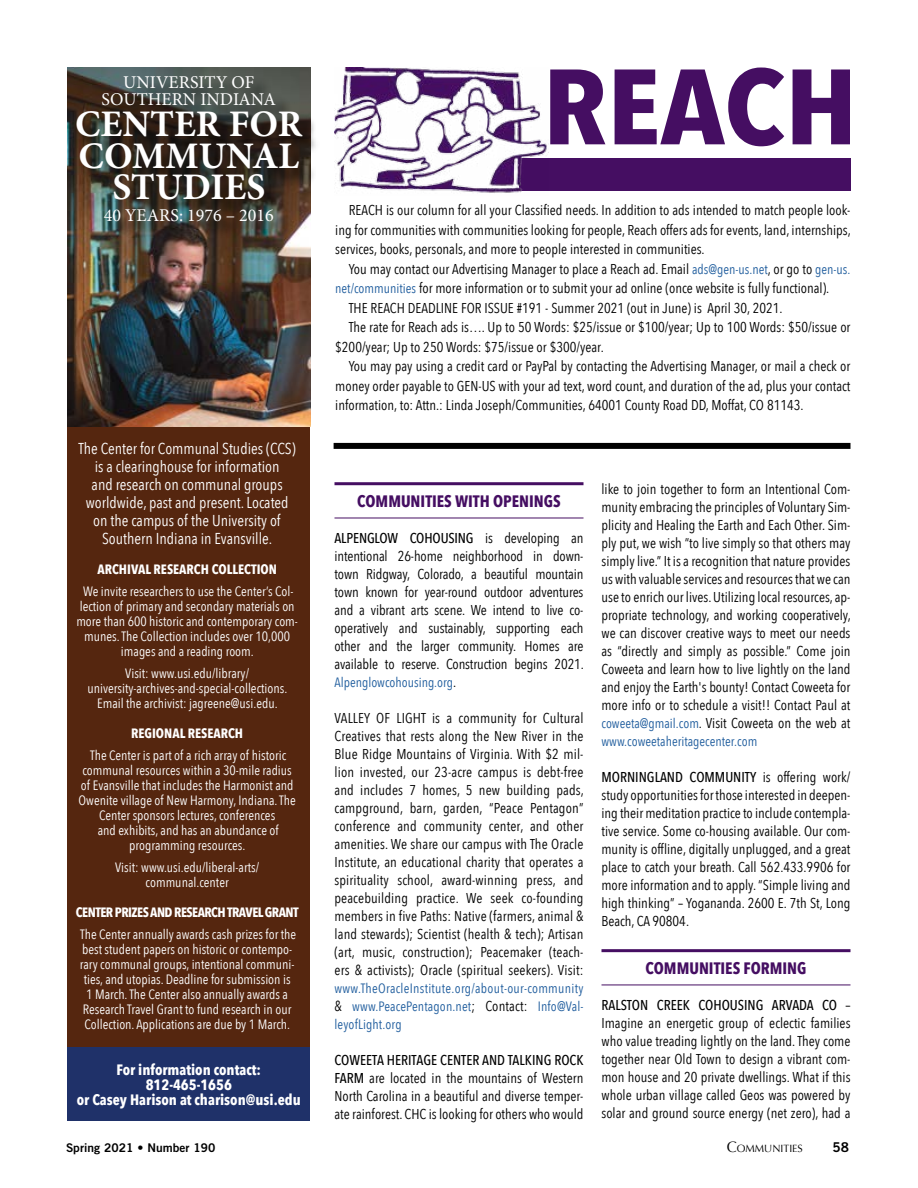
<style>
.page{position:relative;width:918px;height:1188px;background:#fff}
.page>*{position:absolute;margin:0;border:0;box-sizing:border-box;transform-origin:0 0}
.t1{font:700 37.5px/31.5px "Minion Pro";color:#fff;text-align:center}
.t2{font:18px/16.5px "Minion Pro";color:#fff;text-align:center}
.Reach_subject{font:700 16.5px "Avenir Next Condensed";color:#450e62}
.t3{font:15.75px/18px "Avenir Next Condensed";color:#fff;text-align:center}
.t4{font:700 15px/15px "Avenir Next Condensed";color:#fff;text-align:center}
.t5{font:14.25px/18px "Avenir Next Condensed";color:#000;text-align:justify}
.t6{font:13.5px/15px "Avenir Next Condensed";color:#fff;text-align:center}
.t7{font:13.5px/18px "Avenir Next Condensed";color:#215e9e;text-align:justify}
.t8{font:700 13.5px "Avenir Next Condensed";color:#fff}
.t9{font:700 13.5px "Avenir Next Condensed";letter-spacing:-.04em;color:#fff}
.t10{font:13.5px "Trade Gothic Bold Two";color:#000}
.t11{font:12px "Trade Gothic Bold Two";color:#000}
.t12{font:10.5px "Optima";color:#000}
.s1{font-size:13.5px;color:#215e9e}
.s2{font-weight:500}
.s3{font-size:14.25px;color:#000}
.s4{font-size:15px}
</style>
<div class="page">
<div style="left:519px;top:158px;width:331px;height:33px;background:#450e62"></div>
<img style="left:334px;top:68px;width:215px;height:125px">
<svg style="left:550px;top:68px;width:300px;height:78px"></svg>
<div style="left:334px;top:443px;width:516px;height:6px;background:#000"></div>
<hr style="left:334px;top:482px;width:250px;height:3px;background:#450e62">
<hr style="left:334px;top:518px;width:250px;height:1px;background:#450e62">
<hr style="left:602px;top:949px;width:248px;height:3px;background:#450e62">
<hr style="left:602px;top:985px;width:248px;height:1px;background:#450e62">
<div style="left:67px;top:1047px;width:243px;height:73px;background:#1f3169"></div>
<div style="left:67px;top:414px;width:243px;height:633px;background:#55260f"></div>
<img style="left:67px;top:68px;width:243px;height:358px">
<div style="left:79px;top:78px;width:241px;height:161px;background:#000;opacity:.75"></div>
<p class="t2" style="left:102px;top:74px;width:176px">UNIVERSITY OF<br>SOUTHERN INDIANA</p>
<p class="t1" style="left:75px;top:108px;width:229px">CENTER FOR<br>COMMUNAL<br>STUDIES</p>
<p class="t2" style="left:104px;top:207px;width:171px">40 YEARS: 1976 – 2016</p>
<p class="t3" style="left:79px;top:438px;width:219px">The Center for Communal Studies (CCS) is a clearinghouse for information<br>and research on communal groups worldwide, past and present. Located on the campus of the University of Southern Indiana in Evansville.</p>
<p class="t8" style="left:97px;top:561px;width:181px">ARCHIVAL RESEARCH COLLECTION</p>
<p class="t6" style="left:76px;top:583px;width:223px">We invite researchers to use the Center’s Col&shy;lection of primary and secondary materials on more than 600 historic and contemporary com&shy;munes. The Collection includes over 10,000 images and a reading room.</p>
<p class="t6" style="left:87px;top:665px;width:202px">Visit: www.usi.edu/library/ university-archives-and-special-collections.<br>Email the archivist: jagreene@usi.edu.</p>
<p class="t8" style="left:131px;top:725px;width:113px">REGIONAL RESEARCH</p>
<p class="t6" style="left:79px;top:747px;width:219px">The Center is part of a rich array of historic communal resources within a 30-mile radius of Evansville that includes the Harmonist and Owenite village of New Harmony, Indiana. The Center sponsors lectures, conferences<br>and exhibits, and has an abundance of programming resources.</p>
<p class="t6" style="left:115px;top:859px;width:145px">Visit: www.usi.edu/liberal-arts/ communal.center</p>
<p class="t9" style="left:76px;top:904px;width:224px">CENTER PRIZES AND RESEARCH TRAVEL GRANT</p>
<p class="t6" style="left:80px;top:926px;width:218px">The Center annually awards cash prizes for the best student papers on historic or contempo&shy;rary communal groups, intentional communi&shy;ties, and utopias. Deadline for submission is 1 March. The Center also annually awards a Research Travel Grant to fund research in our Collection. Applications are due by 1 March.</p>
<p class="t4" style="left:77px;top:1062px;width:225px">For information contact:<br>812-465-1656<br>or Casey Harison at charison@usi.edu</p>
<p class="t5" style="left:335px;top:200px;width:517px;line-height:19.5px;text-indent:14px">REACH is our column for all your Classified needs. In addition to ads intended to match people look&shy;ing for communities with communities looking for people, Reach offers ads for events, land, internships, services, books, personals, and more to people interested in communities.</p>
<p class="t5" style="left:335px;top:258px;width:517px;line-height:19.5px;text-indent:14px">You may contact our Advertising Manager to place a Reach ad. Email <span class="s1">ads@gen-us.net</span>, or go to <span class="s1">gen-us. net/communities</span> for more information or to submit your ad online (once website is fully functional).</p>
<p class="t5" style="left:349px;top:298px;width:435px">THE REACH DEADLINE FOR ISSUE #191 - Summer 2021 (out in June) is April 30, 2021.</p>
<p class="t5" style="left:335px;top:317px;width:517px;line-height:19.5px;text-indent:14px">The rate for Reach ads is…. Up to 50 Words: $25/issue or $100/year; Up to 100 Words: $50/issue or $200/year; Up to 250 Words: $75/issue or $300/year.</p>
<p class="t5" style="left:335px;top:356px;width:517px;line-height:19.5px;text-indent:14px">You may pay using a credit card or PayPal by contacting the Advertising Manager, or mail a check or money order payable to GEN-US with your ad text, word count, and duration of the ad, plus your contact information, to: Attn.: Linda Joseph/Communities, 64001 County Road DD, Moffat, CO 81143.</p>
<p class="Reach_subject" style="left:357px;top:491px;width:205px">COMMUNITIES WITH OPENINGS</p>
<p class="t5" style="left:334px;top:528px;width:251px"><span class="s2">ALPENGLOW COHOUSING</span> is developing an intentional 26-home neighborhood in down&shy;town Ridgway, Colorado, a beautiful mountain town known for year-round outdoor adventures and a vibrant arts scene. We intend to live co&shy;operatively and sustainably, supporting each other and the larger community. Homes are available to reserve. Construction begins 2021.</p>
<p class="t7" style="left:334px;top:672px;width:123px">Alpenglowcohousing.org<span class="s3">.</span></p>
<p class="t5" style="left:334px;top:708px;width:251px">VALLEY OF LIGHT is a community for Cultural Creatives that rests along the New River in the Blue Ridge Mountains of Virginia. With $2 mil&shy;lion invested, our 23-acre campus is debt-free and includes 7 homes, 5 new building pads, campground, barn, garden, “Peace Pentagon” conference and community center, and other amenities. We share our campus with The Oracle Institute, an educational charity that operates a spirituality school, award-winning press, and peacebuilding practice. We seek co-founding members in five Paths: Native (farmers, animal &amp; land stewards); Scientist (health &amp; tech); Artisan (art, music, construction); Peacemaker (teach&shy;ers &amp; activists); Oracle (spiritual seekers). Visit:</p>
<p class="t7" style="left:334px;top:978px;width:250px">www.TheOracleInstitute.org/about-our-community <span class="s3">&amp;</span> www.PeacePentagon.net<span class="s3">; Contact:</span> Info@Val&shy;leyofLight.org</p>
<p class="t5" style="left:334px;top:1050px;width:251px"><span class="s2">COWEETA HERITAGE CENTER AND TALKING ROCK FARM</span> are located in the mountains of Western North Carolina in a beautiful and diverse temper&shy;ate rainforest. CHC is looking for others who would</p>
<p class="t5" style="left:602px;top:479px;width:251px">like to join together to form an Intentional Com&shy;munity embracing the principles of Voluntary Sim&shy;plicity and Healing the Earth and Each Other. Sim&shy;ply put, we wish “to live simply so that others may simply live.” It is a recognition that nature provides us with valuable services and resources that we can use to enrich our lives. Utilizing local resources, ap&shy;propriate technology, and working cooperatively, we can discover creative ways to meet our needs as “directly and simply as possible.” Come join Coweeta and learn how to live lightly on the land and enjoy the Earth's bounty! Contact Coweeta for more info or to schedule a visit!! Contact Paul at <span class="s1">coweeta@gmail.com</span>. Visit Coweeta on the web at</p>
<p class="t7" style="left:602px;top:731px;width:157px">www.coweetaheritagecenter.com</p>
<p class="t5" style="left:602px;top:767px;width:251px"><span class="s2">MORNINGLAND COMMUNITY</span> is offering work/ study opportunities for those interested in deepen&shy;ing their meditation practice to include contempla&shy;tive service. Some co-housing available. Our com&shy;munity is offline, digitally unplugged, and a great place to catch your breath. Call 562.433.9906 for more information and to apply. “Simple living and high thinking” – Yogananda. 2600 E. 7th St, Long Beach, CA 90804.</p>
<p class="Reach_subject" style="left:646px;top:958px;width:162px">COMMUNITIES FORMING</p>
<p class="t5" style="left:602px;top:995px;width:251px"><span class="s2">RALSTON CREEK COHOUSING ARVADA CO</span> – Imagine an energetic group of eclectic families who value treading lightly on the land. They come together near Old Town to design a vibrant com&shy;mon house and 20 private dwellings. What if this whole urban village called Geos was powered by solar and ground source energy (net zero), had a</p>
<p class="t11" style="left:66px;top:1140px;width:151px">Spring 2021 • Number 190</p>
<p class="t12" style="left:727px;top:1142px;width:77px"><span class="s4">C</span>OMMUNITIES</p>
<p class="t10" style="left:833px;top:1139px;width:18px">58</p>
</div>
